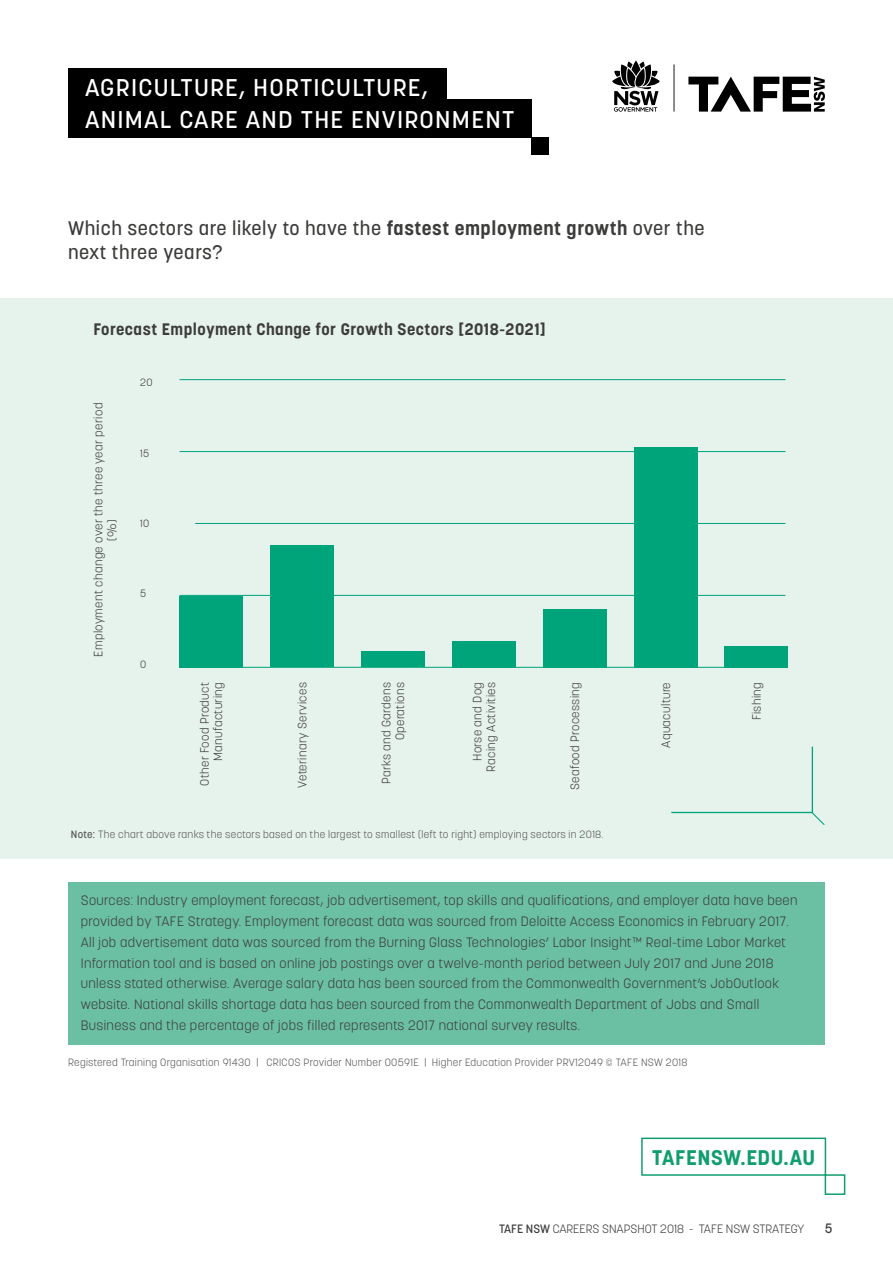
<style>
.page{position:relative;width:893px;height:1263px;background:#fff}
.page>*{position:absolute;margin:0;border:0;box-sizing:border-box;transform-origin:0 0}
.t1{font:500 24px "Korolev";letter-spacing:.05em;color:#fff}
.t2{font:700 21px "Korolev";letter-spacing:.02em;color:#109e6d}
.t3{font:500 19.5px/24px "Korolev";letter-spacing:.03em;color:#3c3c3b}
.Body_text{font:700 16.5px "Korolev";letter-spacing:.03em;color:#3c3c3b}
.Body_text-2{font:300 13.5px "Korolev";letter-spacing:.03em;color:#3c3c3b}
.t4{font:500 13.5px "Korolev";color:#3c3c3b}
.Small_text{font:300 12px/13.5px "Korolev";letter-spacing:.03em;color:#3c3c3b;text-align:right}
.Small_text-2{font:300 12px "Korolev";color:#3c3c3b}
.Small_text-3{font:300 10.5px "Korolev";letter-spacing:.03em;color:#555454}
.Small_text_medium{font:300 10.5px "Korolev";letter-spacing:.03em;color:#555454}
.t5{font:300 10.5px "Korolev";color:#3c3c3b}
.s1{font-weight:700}
.s2{font-weight:500}
</style>
<div class="page">
<svg style="left:688px;top:77px;width:137px;height:35px"></svg>
<hr style="left:674px;top:64px;width:1px;height:48px;background:#000">
<svg style="left:612px;top:61px;width:48px;height:51px"></svg>
<div style="left:68px;top:68px;width:378px;height:38px;background:#000"></div>
<div style="left:68px;top:100px;width:463px;height:38px;background:#000"></div>
<div style="left:531px;top:137px;width:18px;height:17px;background:#000"></div>
<div style="left:0;top:298px;width:893px;height:561px;background:#e6f2ec"></div>
<svg style="left:671px;top:746px;width:154px;height:79px"></svg>
<hr style="left:180px;top:667px;width:605px;height:1px;background:#00a47a">
<hr style="left:180px;top:595px;width:605px;height:1px;background:#00a47a">
<hr style="left:195px;top:523px;width:590px;height:1px;background:#00a47a">
<hr style="left:180px;top:451px;width:605px;height:1px;background:#00a47a">
<hr style="left:180px;top:379px;width:605px;height:1px;background:#00a47a">
<div style="left:179px;top:596px;width:64px;height:71px;background:#00a47a"></div>
<div style="left:270px;top:545px;width:64px;height:122px;background:#00a47a"></div>
<div style="left:361px;top:652px;width:64px;height:15px;background:#00a47a"></div>
<div style="left:452px;top:641px;width:64px;height:26px;background:#00a47a"></div>
<div style="left:543px;top:609px;width:64px;height:58px;background:#00a47a"></div>
<div style="left:634px;top:447px;width:63px;height:220px;background:#00a47a"></div>
<div style="left:725px;top:646px;width:63px;height:21px;background:#00a47a"></div>
<div style="left:68px;top:882px;width:757px;height:163px;background:#6bbfa3"></div>
<div style="left:641px;top:1137px;width:185px;height:39px;border:2px solid #109e6d"></div>
<div style="left:825px;top:1174px;width:20px;height:21px;border:2px solid #109e6d"></div>
<h1 class="t1" style="left:85px;top:73px;width:344px">AGRICULTURE, HORTICULTURE,</h1>
<h1 class="t1" style="left:85px;top:104px;width:431px">ANIMAL CARE AND THE ENVIRONMENT</h1>
<p class="t3" style="left:68px;top:216px;width:638px">Which sectors are likely to have the <span class="s1">fastest employment growth</span> over the next three years?</p>
<p class="Body_text" style="left:94px;top:319px;width:454px">Forecast Employment Change for Growth Sectors [2018-2021]</p>
<p class="Small_text" style="left:92px;top:657px;width:255px;text-align:center;rotate:-90deg">Employment change over the three year period (%)</p>
<p class="t5" style="left:140px;top:376px;width:14px">20</p>
<p class="t5" style="left:140px;top:446px;width:11px">15</p>
<p class="t5" style="left:140px;top:516px;width:11px">10</p>
<p class="t5" style="left:140px;top:587px;width:8px">5</p>
<p class="t5" style="left:140px;top:657px;width:8px">0</p>
<p class="Small_text" style="left:198px;top:785px;width:105px;rotate:-90deg">Other Food Product<br>Manufacturing</p>
<p class="Small_text" style="left:295px;top:787px;width:107px;rotate:-90deg">Veterinary Services</p>
<p class="Small_text" style="left:380px;top:784px;width:103px;rotate:-90deg">Parks and Gardens<br>Operations</p>
<p class="Small_text" style="left:471px;top:761px;width:80px;rotate:-90deg">Horse and Dog</p>
<p class="Small_text" style="left:484px;top:772px;width:91px;rotate:-90deg">Racing Activities</p>
<p class="Small_text" style="left:568px;top:790px;width:109px;rotate:-90deg">Seafood Processing</p>
<p class="Small_text" style="left:659px;top:748px;width:67px;rotate:-90deg">Aquaculture</p>
<p class="Small_text" style="left:750px;top:720px;width:40px;rotate:-90deg">Fishing</p>
<p class="Small_text_medium" style="left:71px;top:828px;width:534px"><span class="s2">Note:</span> The chart above ranks the sectors based on the largest to smallest (left to right) employing sectors in 2018.</p>
<p class="Body_text-2" style="left:81px;top:892px;width:718px">Sources: Industry employment forecast, job advertisement, top skills and qualifications, and employer data have been</p>
<p class="Body_text-2" style="left:81px;top:913px;width:710px">provided by TAFE Strategy. Employment forecast data was sourced from Deloitte Access Economics in February 2017.</p>
<p class="Body_text-2" style="left:81px;top:933px;width:707px">All job advertisement data was sourced from the Burning Glass Technologies’ Labor Insight™ Real-time Labor Market</p>
<p class="Body_text-2" style="left:81px;top:954px;width:694px">Information tool and is based on online job postings over a twelve-month period between July 2017 and June 2018</p>
<p class="Body_text-2" style="left:81px;top:975px;width:700px">unless stated otherwise. Average salary data has been sourced from the Commonwealth Government’s JobOutlook</p>
<p class="Body_text-2" style="left:81px;top:996px;width:680px">website. National skills shortage data has been sourced from the Commonwealth Department of Jobs and Small</p>
<p class="Body_text-2" style="left:81px;top:1016px;width:501px">Business and the percentage of jobs filled represents 2017 national survey results.</p>
<p class="Small_text-3" style="left:68px;top:1055px;width:621px">Registered Training Organisation 91430 | CRICOS Provider Number 00591E | Higher Education Provider PRV12049 © TAFE NSW 2018</p>
<p class="t2" style="left:652px;top:1144px;width:164px">TAFENSW.EDU.AU</p>
<p class="Small_text-2" style="left:499px;top:1221px;width:307px"><span class="s2">TAFE NSW</span> CAREERS SNAPSHOT 2018 - TAFE NSW STRATEGY</p>
<p class="t4" style="left:825px;top:1219px;width:9px">5</p>
</div>
